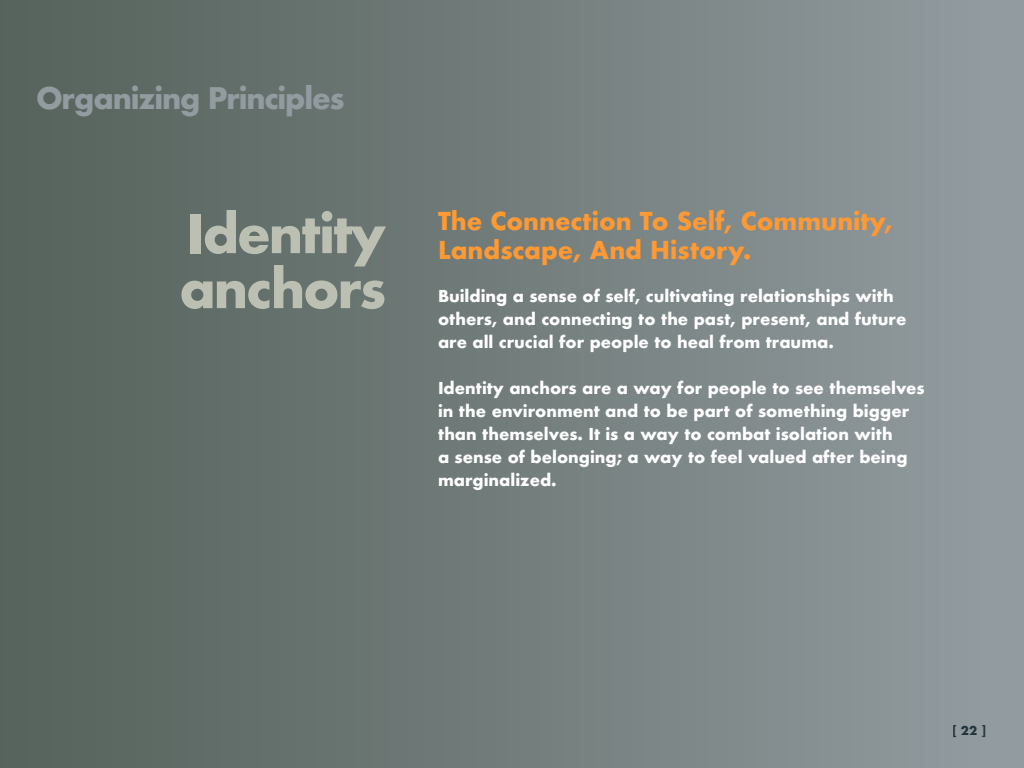
<style>
.page{position:relative;width:1024px;height:768px;background:#fff}
.page>*{position:absolute;margin:0;border:0;box-sizing:border-box;transform-origin:0 0}
.t1{font:700 52px "Futura";letter-spacing:-.04em;color:#bcc0b2}
.t2{font:700 29px "Futura";letter-spacing:-.04em;color:#929b9f}
.t3{font:700 24px/28.8px "Futura";color:#f93}
.sam_s_body_text{font:700 16px/23px "Futura";color:#fff}
.t4{font:700 12px "Futura";color:#000}
</style>
<div class="page">
<div style="left:0;top:0;width:1024px;height:768px;background:linear-gradient(to right,#54615a,#939ca0)"></div>
<p class="t2" style="left:36px;top:77px;width:310px">Organizing Principles</p>
<p class="t1" style="left:186px;top:196px;width:201px">Identity</p>
<p class="t1" style="left:179px;top:251px;width:208px">anchors</p>
<p class="t3" style="left:438px;top:206px;width:457px">The Connection To Self, Community,<br>Landscape, And History.</p>
<p class="sam_s_body_text" style="left:438px;top:284px;width:470px">Building a sense of self, cultivating relationships with others, and connecting to the past, present, and future are all crucial for people to heal from trauma.</p>
<p class="sam_s_body_text" style="left:438px;top:376px;width:488px">Identity anchors are a way for people to see themselves in the environment and to be part of something bigger than themselves. It is a way to combat isolation with<br>a sense of belonging; a way to feel valued after being marginalized.</p>
<p class="t4" style="left:952px;top:722px;width:36px">[ 22 ]</p>
</div>
